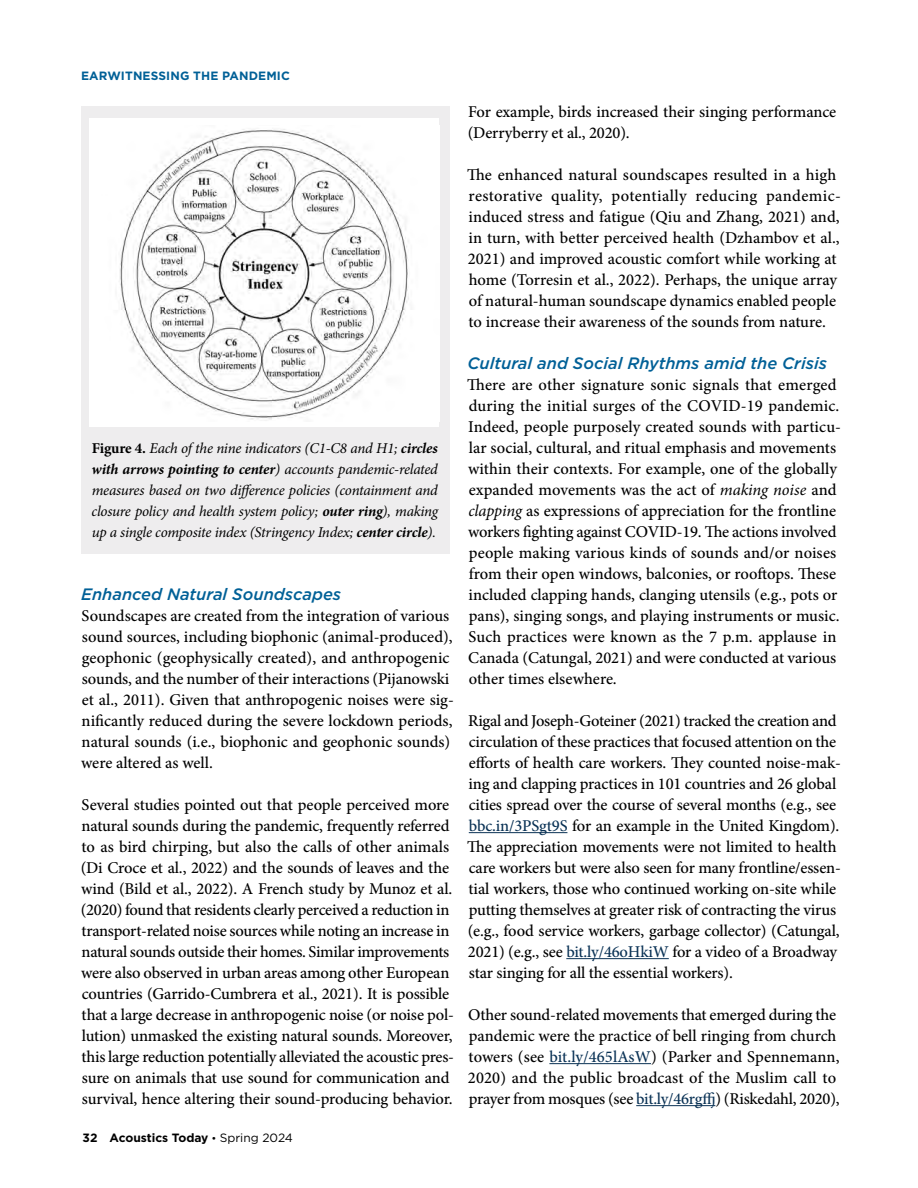
<style>
.page{position:relative;width:918px;height:1188px;background:#fff}
.page>*{position:absolute;margin:0;border:0;box-sizing:border-box;transform-origin:0 0}
.t1{font:500 16.5px/21px "Minion Pro";letter-spacing:-.01em;color:#000}
.t2{font:italic 500 16.5px "Gotham";color:#006097}
.t3{font:italic 15px/21px "Minion Pro";letter-spacing:-.02em;color:#000;text-align:justify}
.t4{font:700 12px "Gotham";color:#000}
.t5{font:700 12px "Gotham";letter-spacing:.01em;color:#006097}
.s1{font-weight:700;font-style:normal}
.s2{font-weight:700}
.s3{font-weight:400;font-size:10.5px}
.s4{font-weight:400}
.s5{font-weight:400;font-style:italic}
.s6{color:#0a3255}
</style>
<div class="page">
<hr style="left:469px;top:832px;width:98px;height:1px;background:#0a3255">
<hr style="left:566px;top:958px;width:103px;height:1px;background:#0a3255">
<hr style="left:549px;top:1063px;width:102px;height:1px;background:#0a3255">
<hr style="left:636px;top:1105px;width:79px;height:1px;background:#0a3255">
<div style="left:81px;top:106px;width:369px;height:448px;background:#eeedee"></div>
<div style="left:90px;top:118px;width:349px;height:309px;background:#fff"></div>
<img style="left:119px;top:129px;width:290px;height:292px">
<p class="t5" style="left:81px;top:68px;width:210px">EARWITNESSING THE PANDEMIC</p>
<p class="t3" style="left:91px;top:438px;width:348px"><span class="s1">Figure 4.</span> Each of the nine indicators (C1-C8 and H1; <span class="s2">circles with arrows pointing to center</span>) accounts pandemic-related measures based on two difference policies (containment and closure policy and health system policy; <span class="s2">outer ring</span>), making up a single composite index (Stringency Index; <span class="s2">center circle</span>).</p>
<p class="t2" style="left:81px;top:583px;width:262px">Enhanced Natural Soundscapes</p>
<p class="t1" style="left:81px;top:605px;width:374px">Soundscapes are created from the integration of various sound sources, including biophonic (animal-produced), geophonic (geophysically created), and anthropogenic sounds, and the number of their interactions (Pijanowski et al., 2011). Given that anthropogenic noises were sig&shy;nificantly reduced during the severe lockdown periods, natural sounds (i.e., biophonic and geophonic sounds) were altered as well.</p>
<p class="t1" style="left:81px;top:794px;width:375px">Several studies pointed out that people perceived more natural sounds during the pandemic, frequently referred to as bird chirping, but also the calls of other animals (Di Croce et al., 2022) and the sounds of leaves and the wind (Bild et al., 2022). A French study by Munoz et al. (2020) found that residents clearly perceived a reduction in transport-related noise sources while noting an increase in natural sounds outside their homes. Similar improvements were also observed in urban areas among other European countries (Garrido-Cumbrera et al., 2021). It is possible that a large decrease in anthropogenic noise (or noise pol&shy;lution) unmasked the existing natural sounds. Moreover, this large reduction potentially alleviated the acoustic pres&shy;sure on animals that use sound for communication and survival, hence altering their sound-producing behavior.</p>
<p class="t4" style="left:83px;top:1130px;width:212px">32 Acoustics Today <span class="s3">•</span> <span class="s4">Spring 2024</span></p>
<p class="t1" style="left:468px;top:101px;width:370px">For example, birds increased their singing performance (Derryberry et al., 2020).</p>
<p class="t1" style="left:467px;top:164px;width:375px">The enhanced natural soundscapes resulted in a high restorative quality, potentially reducing pandemic&shy;induced stress and fatigue (Qiu and Zhang, 2021) and, in turn, with better perceived health (Dzhambov et al., 2021) and improved acoustic comfort while working at home (Torresin et al., 2022). Perhaps, the unique array of natural-human soundscape dynamics enabled people to increase their awareness of the sounds from nature.</p>
<p class="t2" style="left:467px;top:352px;width:361px">Cultural and Social Rhythms amid the Crisis</p>
<p class="t1" style="left:467px;top:374px;width:375px">There are other signature sonic signals that emerged during the initial surges of the COVID-19 pandemic.<br>Indeed, people purposely created sounds with particu&shy;lar social, cultural, and ritual emphasis and movements within their contexts. For example, one of the globally expanded movements was the act of <span class="s5">making noise</span> and <span class="s5">clapping</span> as expressions of appreciation for the frontline workers fighting against COVID-19. The actions involved people making various kinds of sounds and/or noises from their open windows, balconies, or rooftops. These included clapping hands, clanging utensils (e.g., pots or pans), singing songs, and playing instruments or music.<br>Such practices were known as the 7 p.m. applause in Canada (Catungal, 2021) and were conducted at various other times elsewhere.</p>
<p class="t1" style="left:467px;top:710px;width:375px">Rigal and Joseph-Goteiner (2021) tracked the creation and circulation of these practices that focused attention on the efforts of health care workers. They counted noise-mak&shy;ing and clapping practices in 101 countries and 26 global cities spread over the course of several months (e.g., see <span class="s6">bbc.in/3PSgt9S</span> for an example in the United Kingdom).<br>The appreciation movements were not limited to health care workers but were also seen for many frontline/essen&shy;tial workers, those who continued working on-site while putting themselves at greater risk of contracting the virus (e.g., food service workers, garbage collector) (Catungal, 2021) (e.g., see <span class="s6">bit.ly/46oHkiW</span> for a video of a Broadway star singing for all the essential workers).</p>
<p class="t1" style="left:468px;top:1004px;width:373px">Other sound-related movements that emerged during the pandemic were the practice of bell ringing from church towers (see <span class="s6">bit.ly/465lAsW</span>) (Parker and Spennemann, 2020) and the public broadcast of the Muslim call to prayer from mosques (see <span class="s6">bit.ly/46rgffj</span>) (Riskedahl, 2020),</p>
</div>
